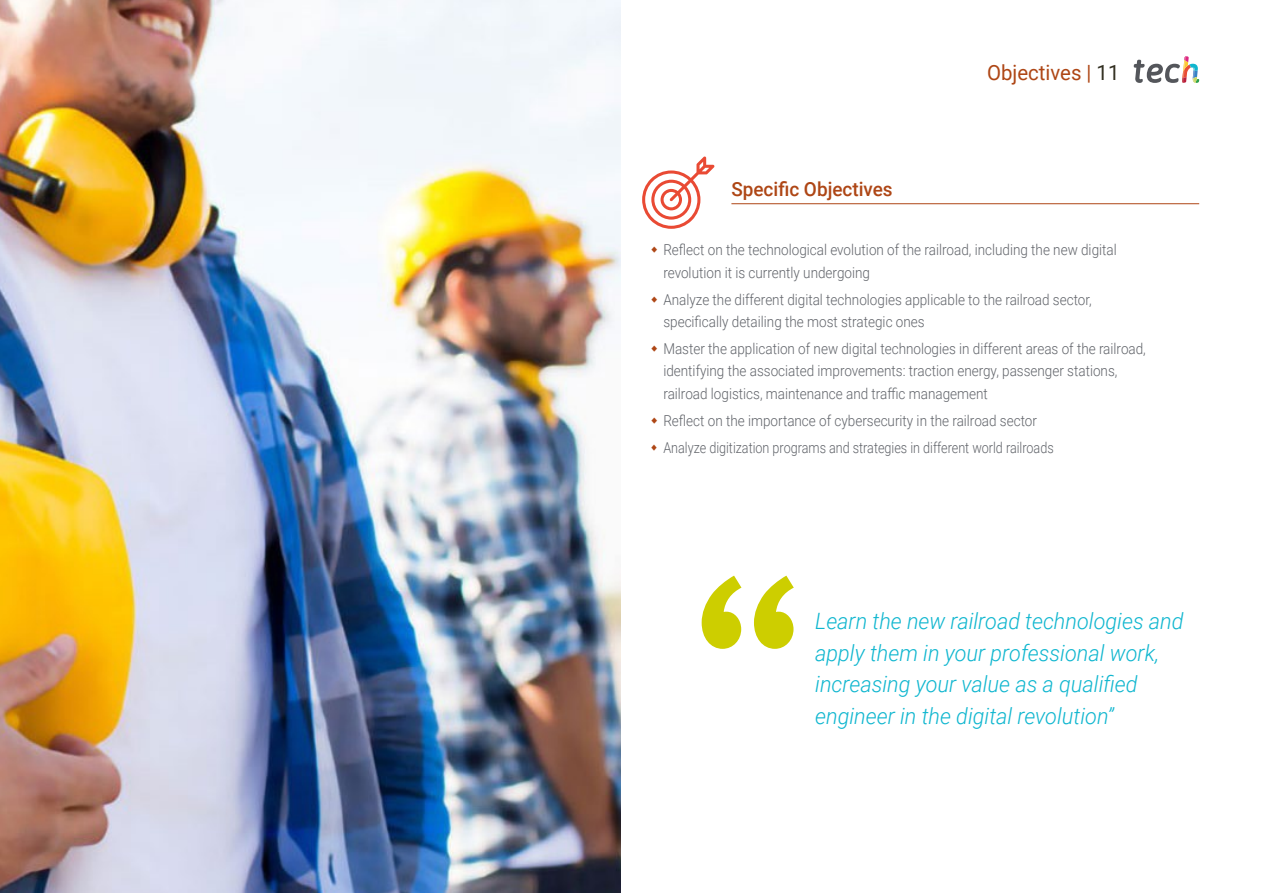
<style>
.page{position:relative;width:1263px;height:893px;background:#fff}
.page>*{position:absolute;margin:0;border:0;box-sizing:border-box;transform-origin:0 0}
.t1{font:italic 300 22.5px/31.5px "Roboto";color:#0fb6cf;scale:.96 1}
.t2{font:21px "Roboto";color:#ae4615}
.t3{font:500 19.5px "Roboto";color:#ae4615}
.t4{font:300 15px/22.5px "Roboto";color:#61646a;scale:.9 1}
.s1{color:#312e20}
</style>
<div class="page">
<img style="left:0;top:0;width:621px;height:893px">
<hr style="left:731px;top:203px;width:468px;height:1px;background:#ae4615">
<svg style="left:642px;top:156px;width:72px;height:73px"></svg>
<svg style="left:702px;top:576px;width:92px;height:73px"></svg>
<svg style="left:1134px;top:56px;width:65px;height:27px"></svg>
<h3 class="t3" style="left:731px;top:176px;width:163px">Specific Objectives</h3>
<h2 class="t2" style="left:987px;top:57px;width:134px">Objectives | <span class="s1">11</span></h2>
<p class="t4" style="left:663px;top:238px;width:505px">Reflect on the technological evolution of the railroad, including the new digital revolution it is currently undergoing</p>
<p class="t4" style="left:663px;top:288px;width:477px">Analyze the different digital technologies applicable to the railroad sector, specifically detailing the most strategic ones</p>
<p class="t4" style="left:663px;top:337px;width:538px">Master the application of new digital technologies in different areas of the railroad, identifying the associated improvements: traction energy, passenger stations, railroad logistics, maintenance and traffic management</p>
<p class="t4" style="left:663px;top:406px;width:435px;line-height:26.7px">Reflect on the importance of cybersecurity in the railroad sector<br>Analyze digitization programs and strategies in different world railroads</p>
<h1 class="t1" style="left:815px;top:604px;width:385px">Learn the new railroad technologies and apply them in your professional work, increasing your value as a qualified engineer in the digital revolution”</h1>
</div>
